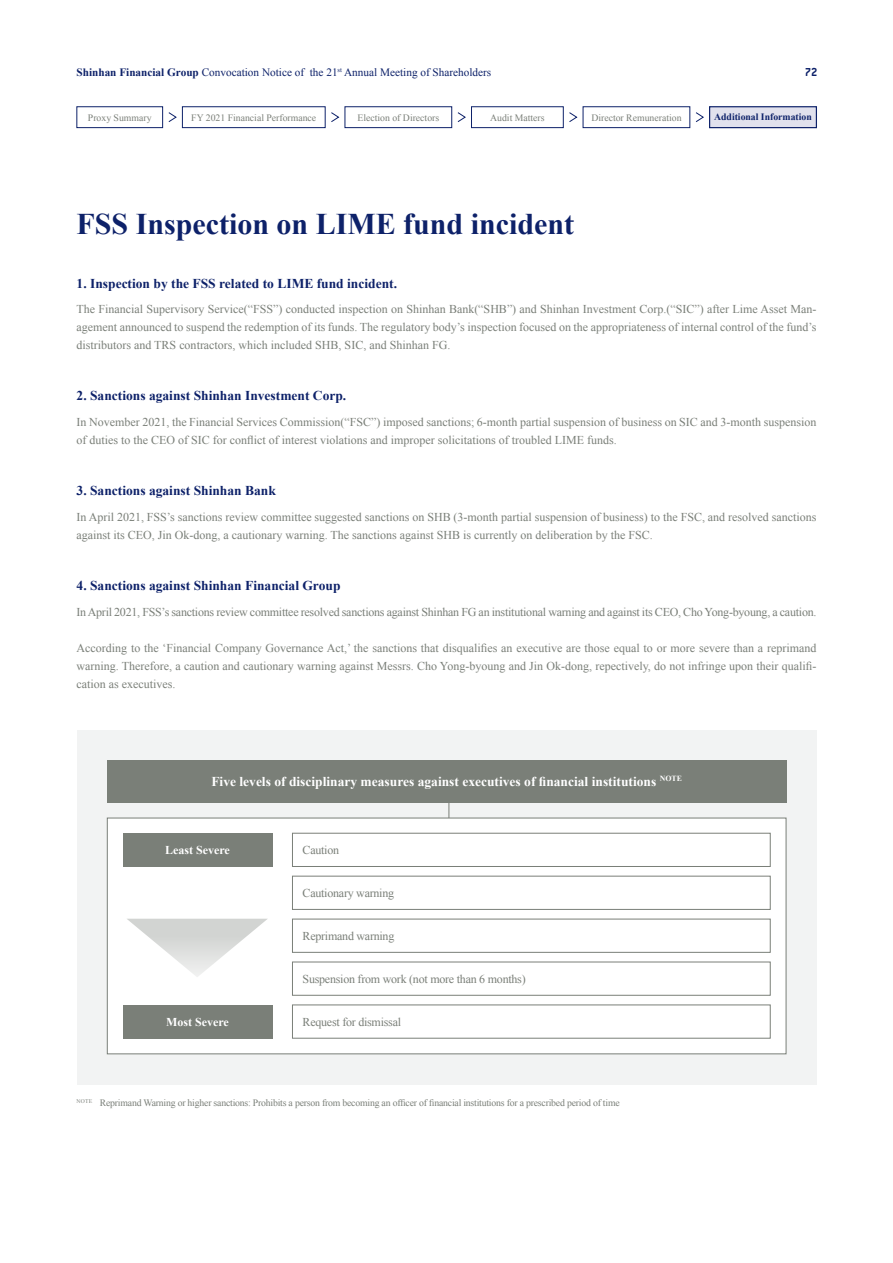
<style>
.page{position:relative;width:893px;height:1263px;background:#fff}
.page>*{position:absolute;margin:0;border:0;box-sizing:border-box;transform-origin:0 0}
.t1{font:700 30px "Times New Roman";color:#0d2169}
.t2{font:700 13.5px "Times New Roman";color:#0d2169}
.t3{font:700 13.5px "Times New Roman";color:#fff}
.t4{font:700 12.75px "Conduit ITC";color:#0d2169}
.t5{font:12px/18px "Times New Roman";color:#7a7f78;text-align:justify}
.t6{font:12px "Times New Roman";letter-spacing:-.02em;color:#7a7f78}
.t7{font:700 12px "Times New Roman";color:#fff}
.t8{font:11.25px "Times New Roman";color:#0d2169}
.t9{font:9.75px "Times New Roman";letter-spacing:-.02em;color:#7a7f78}
.t10{font:9.75px "Times New Roman";color:#7a7f78}
.t11{font:700 9.75px "Times New Roman";color:#0d2169}
.s1{font-weight:700}
</style>
<div class="page">
<div style="left:77px;top:107px;width:86px;height:21px;background:#fff;border:1px solid #0d2169"></div>
<div style="left:345px;top:107px;width:107px;height:21px;background:#fff;border:1px solid #0d2169"></div>
<div style="left:583px;top:107px;width:107px;height:21px;background:#fff;border:1px solid #0d2169"></div>
<div style="left:182px;top:107px;width:143px;height:21px;background:#fff;border:1px solid #0d2169"></div>
<div style="left:471px;top:107px;width:92px;height:21px;background:#fff;border:1px solid #0d2169"></div>
<div style="left:709px;top:106px;width:108px;height:22px;background:#e1e1ed;border:1px solid #0d2169"></div>
<svg style="left:168px;top:112px;width:9px;height:10px"></svg>
<svg style="left:331px;top:112px;width:8px;height:10px"></svg>
<svg style="left:457px;top:112px;width:9px;height:10px"></svg>
<svg style="left:569px;top:112px;width:8px;height:10px"></svg>
<svg style="left:695px;top:112px;width:9px;height:10px"></svg>
<div style="left:77px;top:730px;width:739px;height:354px;background:#f2f3f3"></div>
<hr style="left:449px;top:795px;width:1px;height:36px;background:#7a7f78">
<div style="left:107px;top:760px;width:679px;height:43px;background:#7a7f78"></div>
<div style="left:107px;top:818px;width:679px;height:236px;background:#fff;border:1px solid #7a7f78"></div>
<svg style="left:127px;top:919px;width:140px;height:58px"></svg>
<div style="left:123px;top:833px;width:149px;height:34px;background:#7a7f78"></div>
<div style="left:123px;top:1004px;width:149px;height:34px;background:#7a7f78"></div>
<div style="left:292px;top:833px;width:479px;height:34px;background:#fff;border:1px solid #7a7f78"></div>
<div style="left:292px;top:876px;width:479px;height:34px;background:#fff;border:1px solid #7a7f78"></div>
<div style="left:292px;top:919px;width:479px;height:34px;background:#fff;border:1px solid #7a7f78"></div>
<div style="left:292px;top:962px;width:479px;height:34px;background:#fff;border:1px solid #7a7f78"></div>
<div style="left:292px;top:1004px;width:479px;height:34px;background:#fff;border:1px solid #7a7f78"></div>
<p class="t8" style="left:77px;top:64px;width:416px"><span class="s1">Shinhan Financial Group</span> Convocation Notice of the 21<sup>st</sup> Annual Meeting of Shareholders</p>
<p class="t4" style="left:805px;top:65px;width:14px">72</p>
<p class="t10" style="left:88px;top:110px;width:65px">Proxy Summary</p>
<p class="t10" style="left:191px;top:110px;width:127px">FY 2021 Financial Performance</p>
<p class="t10" style="left:357px;top:110px;width:83px">Election of Directors</p>
<p class="t10" style="left:490px;top:110px;width:56px">Audit Matters</p>
<p class="t10" style="left:591px;top:110px;width:92px">Director Remuneration</p>
<p class="t11" style="left:714px;top:110px;width:99px">Additional Information</p>
<p class="t1" style="left:77px;top:202px;width:499px">FSS Inspection on LIME fund incident</p>
<p class="t2" style="left:77px;top:273px;width:322px">1. Inspection by the FSS related to LIME fund incident.</p>
<p class="t5" style="left:77px;top:299px;width:741px">The Financial Supervisory Service(“FSS”) conducted inspection on Shinhan Bank(“SHB”) and Shinhan Investment Corp.(“SIC”) after Lime Asset Man&shy;agement announced to suspend the redemption of its funds. The regulatory body’s inspection focused on the appropriateness of internal control of the fund’s distributors and TRS contractors, which included SHB, SIC, and Shinhan FG.</p>
<p class="t2" style="left:77px;top:386px;width:271px">2. Sanctions against Shinhan Investment Corp.</p>
<p class="t5" style="left:77px;top:412px;width:741px">In November 2021, the Financial Services Commission(“FSC”) imposed sanctions; 6-month partial suspension of business on SIC and 3-month suspension of duties to the CEO of SIC for conflict of interest violations and improper solicitations of troubled LIME funds.</p>
<p class="t2" style="left:77px;top:481px;width:201px">3. Sanctions against Shinhan Bank</p>
<p class="t5" style="left:77px;top:507px;width:741px">In April 2021, FSS’s sanctions review committee suggested sanctions on SHB (3-month partial suspension of business) to the FSC, and resolved sanctions against its CEO, Jin Ok-dong, a cautionary warning. The sanctions against SHB is currently on deliberation by the FSC.</p>
<p class="t2" style="left:77px;top:576px;width:265px">4. Sanctions against Shinhan Financial Group</p>
<p class="t6" style="left:77px;top:603px;width:741px">In April 2021, FSS’s sanctions review committee resolved sanctions against Shinhan FG an institutional warning and against its CEO, Cho Yong-byoung, a caution.</p>
<p class="t5" style="left:77px;top:638px;width:741px">According to the ‘Financial Company Governance Act,’ the sanctions that disqualifies an executive are those equal to or more severe than a reprimand warning. Therefore, a caution and cautionary warning against Messrs. Cho Yong-byoung and Jin Ok-dong, repectively, do not infringe upon their qualifi&shy;cation as executives.</p>
<p class="t3" style="left:211px;top:772px;width:472px">Five levels of disciplinary measures against executives of financial institutions <sup>NOTE</sup></p>
<p class="t7" style="left:165px;top:841px;width:66px">Least Severe</p>
<p class="t7" style="left:166px;top:1013px;width:64px">Most Severe</p>
<p class="t6" style="left:303px;top:841px;width:38px">Caution</p>
<p class="t6" style="left:303px;top:884px;width:93px">Cautionary warning</p>
<p class="t6" style="left:303px;top:927px;width:93px">Reprimand warning</p>
<p class="t6" style="left:303px;top:970px;width:225px">Suspension from work (not more than 6 months)</p>
<p class="t6" style="left:303px;top:1013px;width:100px">Request for dismissal</p>
<p class="t9" style="left:77px;top:1096px;width:545px"><sup>NOTE</sup> Reprimand Warning or higher sanctions: Prohibits a person from becoming an officer of financial institutions for a prescribed period of time</p>
</div>
